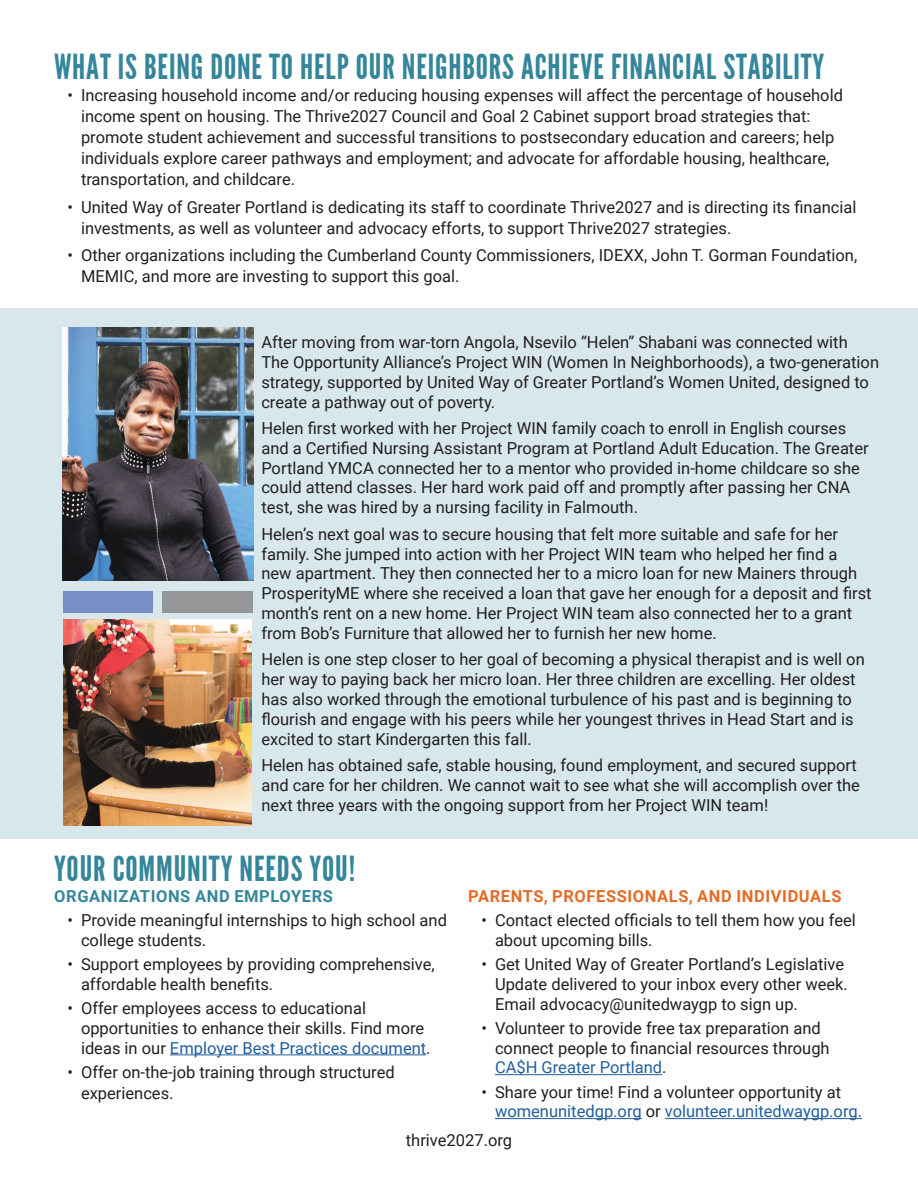
<style>
.page{position:relative;width:918px;height:1188px;background:#fff}
.page>*{position:absolute;margin:0;border:0;box-sizing:border-box;transform-origin:0 0}
.t1{font:34.5px "League Gothic";letter-spacing:.025em;color:#35869b}
.t2{font:16.5px/19.8px "Roboto";color:#231f20}
.t3{font:700 16.5px "Roboto";letter-spacing:.035em;color:#e26c26}
.t4{font:700 16.5px "Roboto";letter-spacing:.035em;color:#35869b}
.s1{color:#215e9f}
</style>
<div class="page">
<hr style="left:170px;top:1054px;width:256px;height:1px;background:#215e9f">
<hr style="left:495px;top:1074px;width:167px;height:1px;background:#215e9f">
<hr style="left:495px;top:1118px;width:147px;height:1px;background:#215e9f">
<hr style="left:665px;top:1118px;width:197px;height:1px;background:#215e9f">
<div style="left:0;top:308px;width:918px;height:530px;background:#d7e7ec"></div>
<img style="left:63px;top:327px;width:191px;height:253px">
<div style="left:63px;top:591px;width:90px;height:22px;background:#798ec7"></div>
<div style="left:162px;top:591px;width:91px;height:22px;background:#949698"></div>
<img style="left:63px;top:620px;width:188px;height:205px">
<p class="t1" style="left:54px;top:47px;width:772px">WHAT IS BEING DONE TO HELP OUR NEIGHBORS ACHIEVE FINANCIAL STABILITY</p>
<p class="t2" style="left:81px;top:84px;width:763px;line-height:21px;text-indent:-14px">• Increasing household income and/or reducing housing expenses will affect the percentage of household income spent on housing. The Thrive2027 Council and Goal 2 Cabinet support broad strategies that: promote student achievement and successful transitions to postsecondary education and careers; help individuals explore career pathways and employment; and advocate for affordable housing, healthcare, transportation, and childcare.</p>
<p class="t2" style="left:81px;top:196px;width:777px;line-height:21px;text-indent:-14px">• United Way of Greater Portland is dedicating its staff to coordinate Thrive2027 and is directing its financial investments, as well as volunteer and advocacy efforts, to support Thrive2027 strategies.</p>
<p class="t2" style="left:81px;top:244px;width:778px;line-height:21px;text-indent:-14px">• Other organizations including the Cumberland County Commissioners, IDEXX, John T. Gorman Foundation,<br>MEMIC, and more are investing to support this goal.</p>
<p class="t2" style="left:261px;top:332px;width:619px">After moving from war-torn Angola, Nsevilo “Helen” Shabani was connected with The Opportunity Alliance’s Project WIN (Women In Neighborhoods), a two-generation strategy, supported by United Way of Greater Portland’s Women United, designed to create a pathway out of poverty.</p>
<p class="t2" style="left:261px;top:418px;width:609px">Helen first worked with her Project WIN family coach to enroll in English courses and a Certified Nursing Assistant Program at Portland Adult Education. The Greater Portland YMCA connected her to a mentor who provided in-home childcare so she could attend classes. Her hard work paid off and promptly after passing her CNA test, she was hired by a nursing facility in Falmouth.</p>
<p class="t2" style="left:261px;top:523px;width:612px">Helen’s next goal was to secure housing that felt more suitable and safe for her family. She jumped into action with her Project WIN team who helped her find a new apartment. They then connected her to a micro loan for new Mainers through ProsperityME where she received a loan that gave her enough for a deposit and first month’s rent on a new home. Her Project WIN team also connected her to a grant from Bob’s Furniture that allowed her to furnish her new home.</p>
<p class="t2" style="left:261px;top:649px;width:605px">Helen is one step closer to her goal of becoming a physical therapist and is well on her way to paying back her micro loan. Her three children are excelling. Her oldest has also worked through the emotional turbulence of his past and is beginning to flourish and engage with his peers while her youngest thrives in Head Start and is excited to start Kindergarten this fall.</p>
<p class="t2" style="left:261px;top:755px;width:600px">Helen has obtained safe, stable housing, found employment, and secured support and care for her children. We cannot wait to see what she will accomplish over the next three years with the ongoing support from her Project WIN team!</p>
<p class="t1" style="left:54px;top:849px;width:303px">YOUR COMMUNITY NEEDS YOU!</p>
<p class="t4" style="left:54px;top:885px;width:280px">ORGANIZATIONS AND EMPLOYERS</p>
<p class="t2" style="left:81px;top:910px;width:367px;text-indent:-14px">• Provide meaningful internships to high school and college students.</p>
<p class="t2" style="left:81px;top:954px;width:355px;text-indent:-14px">• Support employees by providing comprehensive, affordable health benefits.</p>
<p class="t2" style="left:81px;top:998px;width:351px;text-indent:-14px">• Offer employees access to educational opportunities to enhance their skills. Find more ideas in our <span class="s1">Employer Best Practices document</span>.</p>
<p class="t2" style="left:81px;top:1061px;width:315px;line-height:21px;text-indent:-14px">• Offer on-the-job training through structured experiences.</p>
<p class="t3" style="left:468px;top:885px;width:375px">PARENTS, PROFESSIONALS, AND INDIVIDUALS</p>
<p class="t2" style="left:495px;top:910px;width:362px;text-indent:-14px">• Contact elected officials to tell them how you feel about upcoming bills.</p>
<p class="t2" style="left:495px;top:954px;width:354px;text-indent:-14px">• Get United Way of Greater Portland’s Legislative<br>Update delivered to your inbox every other week.<br>Email advocacy@unitedwaygp to sign up.</p>
<p class="t2" style="left:495px;top:1017px;width:336px;text-indent:-14px">• Volunteer to provide free tax preparation and connect people to financial resources through<br><span class="s1">CA$H Greater Portland</span>.</p>
<p class="t2" style="left:495px;top:1081px;width:369px;text-indent:-14px">• Share your time! Find a volunteer opportunity at <span class="s1">womenunitedgp.org</span> or <span class="s1">volunteer.unitedwaygp.org.</span></p>
<p class="t2" style="left:406px;top:1130px;width:108px">thrive2027.org</p>
</div>
